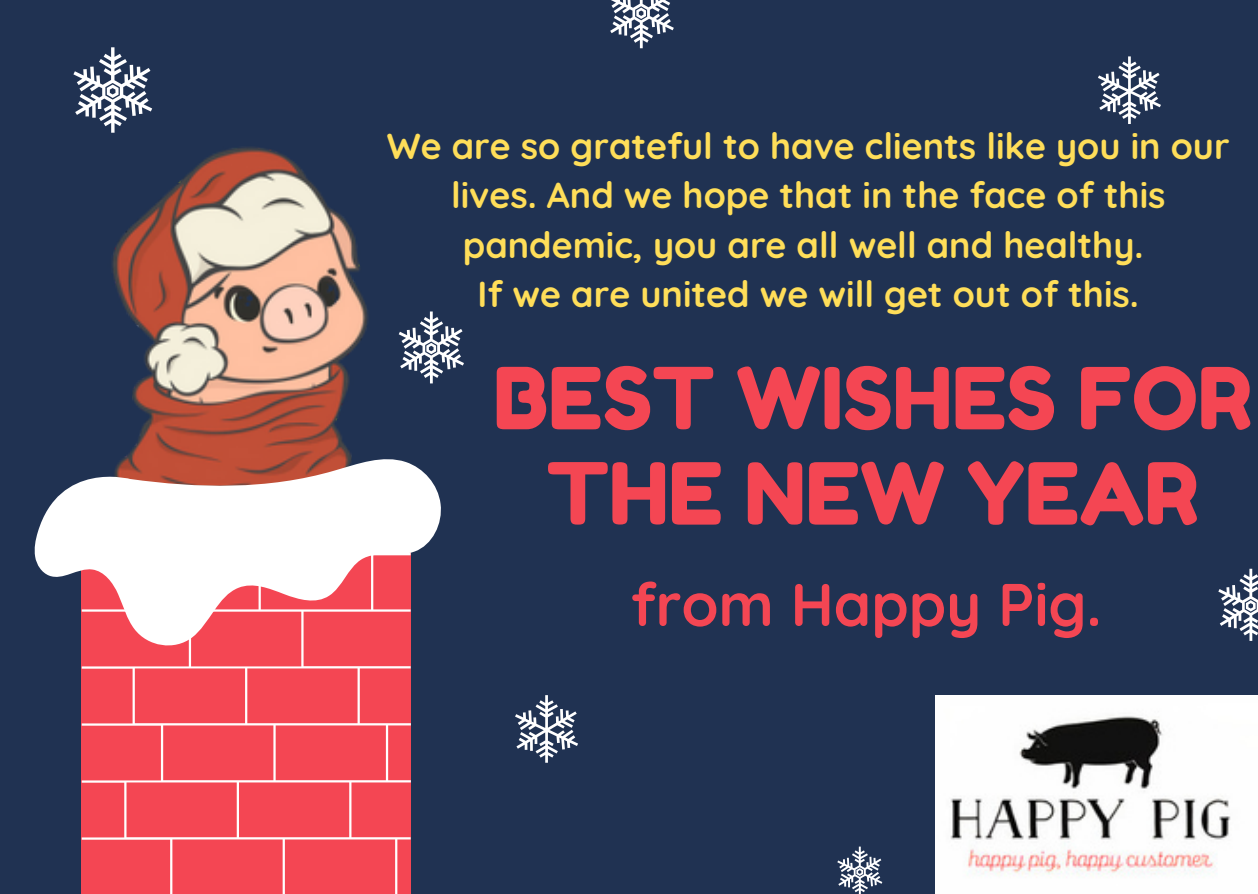
<style>
.page{position:relative;width:1258px;height:894px;background:#fff}
.page>*{position:absolute;margin:0;border:0;box-sizing:border-box;transform-origin:0 0}
.t1{font:85.2px "Fredoka One";color:#f44653}
.t2{font:700 60px "Quicksand";color:#f44653}
.t3{font:700 36px/49.5px "Quicksand";color:#ffde59;text-align:center}
</style>
<div class="page">
<div style="left:0;top:0;width:1258px;height:893px;background:#203252"></div>
<svg style="left:74px;top:47px;width:78px;height:86px"></svg>
<img style="left:112px;top:147px;width:321px;height:312px">
<svg style="left:82px;top:650px;width:329px;height:243px;background:#f4505c"></svg>
<svg style="left:35px;top:459px;width:406px;height:191px;background:#daafb5"></svg>
<svg style="left:399px;top:311px;width:65px;height:72px"></svg>
<svg style="left:837px;top:846px;width:45px;height:47px"></svg>
<svg style="left:515px;top:695px;width:63px;height:67px"></svg>
<svg style="left:1098px;top:57px;width:63px;height:67px"></svg>
<img style="left:935px;top:695px;width:323px;height:198px">
<svg style="left:1218px;top:568px;width:40px;height:72px"></svg>
<svg style="left:610px;top:0;width:64px;height:48px"></svg>
<p class="t3" style="left:387px;top:120px;width:844px">We are so grateful to have clients like you in our lives. And we hope that in the face of this pandemic, you are all well and healthy.</p>
<p class="t3" style="left:477px;top:269px;width:663px">If we are united we will get out of this.</p>
<p class="t1" style="left:493px;top:346px;width:760px">BEST WISHES FOR</p>
<p class="t1" style="left:547px;top:441px;width:653px">THE NEW YEAR</p>
<p class="t2" style="left:630px;top:565px;width:472px">from Happy Pig.</p>
</div>
